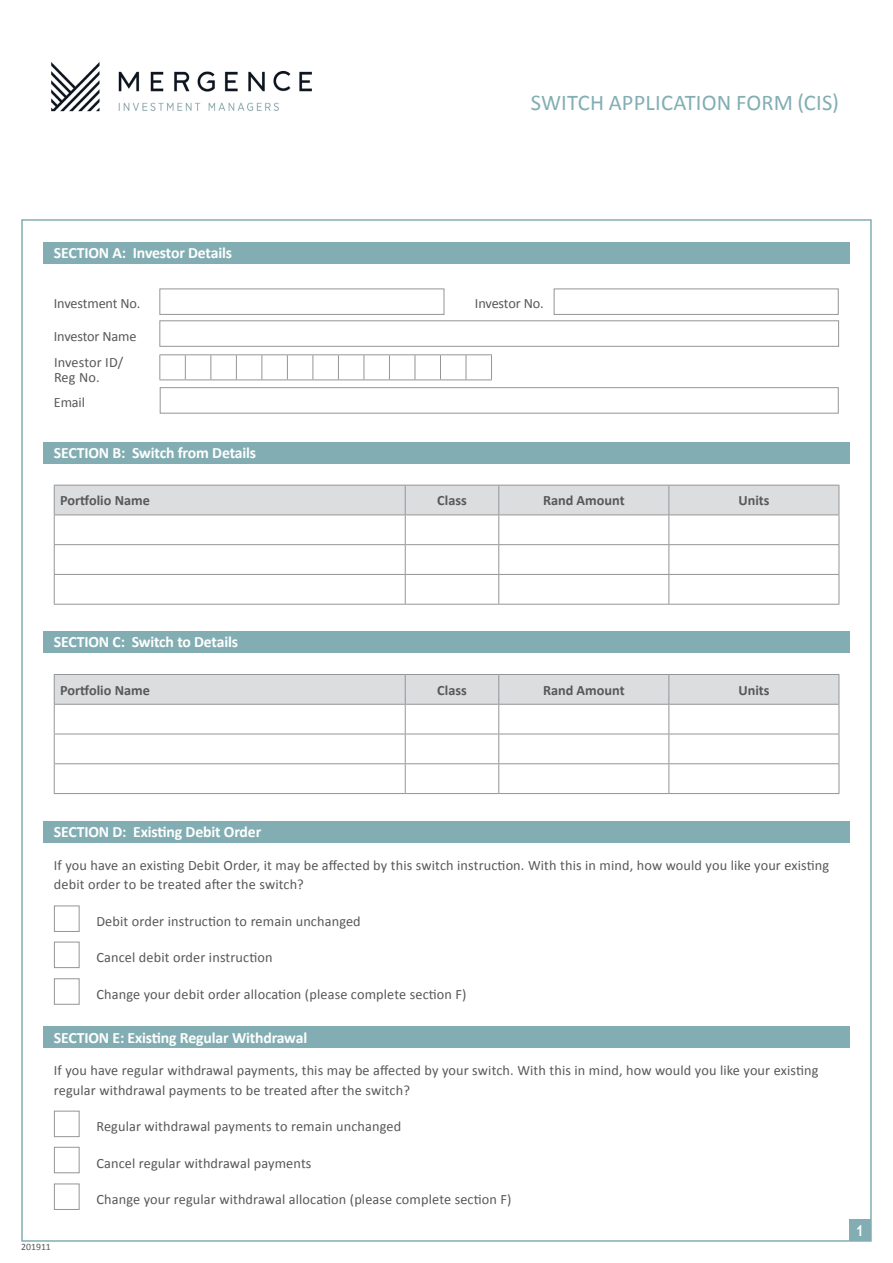
<style>
.page{position:relative;width:893px;height:1263px;background:#fff}
.page>*{position:absolute;margin:0;border:0;box-sizing:border-box;transform-origin:0 0}
.t1{font:22.5px "Calibri";letter-spacing:.01em;color:#82aeb3}
.t2{font:700 15.75px "Calibri";letter-spacing:-.01em;color:#fff}
.t3{font:700 15px "Arial Narrow";color:#fff}
.t4{font:14.25px/19.5px "Calibri";letter-spacing:.01em;color:#57585a}
.t5{font:700 14.25px "Calibri";color:#57585a}
.t6{font:14.25px "Calibri";letter-spacing:-.01em;color:#57585a}
.t7{font:14.25px "Calibri";letter-spacing:-.015em;color:#57585a}
.t8{font:9.75px "Calibri";color:#57585a}
</style>
<div class="page">
<div style="left:849px;top:1219px;width:22px;height:22px;background:#82aeb3"></div>
<div style="left:43px;top:243px;width:807px;height:21px;background:#82aeb3"></div>
<img style="left:51px;top:62px;width:261px;height:50px">
<div style="left:43px;top:1027px;width:807px;height:21px;background:#82aeb3"></div>
<div style="left:43px;top:821px;width:807px;height:22px;background:#82aeb3"></div>
<div style="left:43px;top:442px;width:807px;height:21px;background:#82aeb3"></div>
<div style="left:159px;top:288px;width:285px;height:27px;border:1px solid #939598"></div>
<div style="left:43px;top:631px;width:807px;height:22px;background:#82aeb3"></div>
<hr style="left:405px;top:604px;width:94px;height:1px;background:#939598">
<hr style="left:499px;top:604px;width:170px;height:1px;background:#939598">
<hr style="left:669px;top:604px;width:170px;height:1px;background:#939598">
<hr style="left:54px;top:604px;width:351px;height:1px;background:#939598">
<svg style="left:54px;top:485px;width:786px;height:119px"></svg>
<hr style="left:405px;top:793px;width:94px;height:1px;background:#939598">
<hr style="left:499px;top:793px;width:170px;height:1px;background:#939598">
<hr style="left:669px;top:793px;width:170px;height:1px;background:#939598">
<hr style="left:54px;top:793px;width:351px;height:1px;background:#939598">
<svg style="left:54px;top:674px;width:786px;height:119px"></svg>
<div style="left:159px;top:320px;width:680px;height:27px;border:1px solid #939598"></div>
<svg style="left:159px;top:354px;width:333px;height:26px"></svg>
<div style="left:554px;top:288px;width:285px;height:27px;border:1px solid #939598"></div>
<div style="left:160px;top:387px;width:679px;height:27px;border:1px solid #939598"></div>
<div style="left:54px;top:905px;width:26px;height:27px;border:1px solid #939598"></div>
<div style="left:54px;top:942px;width:26px;height:26px;border:1px solid #939598"></div>
<div style="left:54px;top:978px;width:26px;height:27px;border:1px solid #939598"></div>
<div style="left:54px;top:1111px;width:26px;height:26px;border:1px solid #939598"></div>
<div style="left:54px;top:1147px;width:26px;height:26px;border:1px solid #939598"></div>
<div style="left:54px;top:1183px;width:26px;height:27px;border:1px solid #939598"></div>
<p class="t1" style="left:531px;top:89px;width:310px">SWITCH APPLICATION FORM (CIS)</p>
<p class="t2" style="left:54px;top:243px;width:180px">SECTION A: Investor Details</p>
<p class="t6" style="left:54px;top:295px;width:88px">Investment No.</p>
<p class="t7" style="left:475px;top:295px;width:70px">Investor No.</p>
<p class="t6" style="left:54px;top:328px;width:84px">Investor Name</p>
<p class="t4" style="left:54px;top:355px;width:71px;line-height:15px">Investor ID/<br>Reg No.</p>
<p class="t4" style="left:54px;top:393px;width:33px">Email</p>
<p class="t2" style="left:54px;top:442px;width:204px">SECTION B: Switch from Details</p>
<p class="t5" style="left:60px;top:491px;width:91px">Portfolio Name</p>
<p class="t5" style="left:437px;top:491px;width:31px">Class</p>
<p class="t5" style="left:543px;top:491px;width:83px">Rand Amount</p>
<p class="t5" style="left:738px;top:491px;width:33px">Units</p>
<p class="t2" style="left:54px;top:631px;width:186px">SECTION C: Switch to Details</p>
<p class="t5" style="left:60px;top:681px;width:91px">Portfolio Name</p>
<p class="t5" style="left:437px;top:681px;width:31px">Class</p>
<p class="t5" style="left:543px;top:681px;width:83px">Rand Amount</p>
<p class="t5" style="left:738px;top:681px;width:33px">Units</p>
<p class="t2" style="left:54px;top:822px;width:209px">SECTION D: Existing Debit Order</p>
<p class="t4" style="left:54px;top:855px;width:777px">If you have an existing Debit Order, it may be affected by this switch instruction. With this in mind, how would you like your existing debit order to be treated after the switch?</p>
<p class="t4" style="left:96px;top:911px;width:266px">Debit order instruction to remain unchanged</p>
<p class="t4" style="left:96px;top:948px;width:178px">Cancel debit order instruction</p>
<p class="t4" style="left:96px;top:984px;width:372px">Change your debit order allocation (please complete section F)</p>
<p class="t2" style="left:54px;top:1027px;width:255px">SECTION E: Existing Regular Withdrawal</p>
<p class="t4" style="left:54px;top:1060px;width:766px">If you have regular withdrawal payments, this may be affected by your switch. With this in mind, how would you like your existing regular withdrawal payments to be treated after the switch?</p>
<p class="t4" style="left:96px;top:1116px;width:306px">Regular withdrawal payments to remain unchanged</p>
<p class="t4" style="left:96px;top:1153px;width:217px">Cancel regular withdrawal payments</p>
<p class="t4" style="left:96px;top:1189px;width:417px">Change your regular withdrawal allocation (please complete section F)</p>
<p class="t8" style="left:21px;top:1241px;width:31px">201911</p>
<p class="t3" style="left:857px;top:1219px;width:8px">1</p>
</div>
